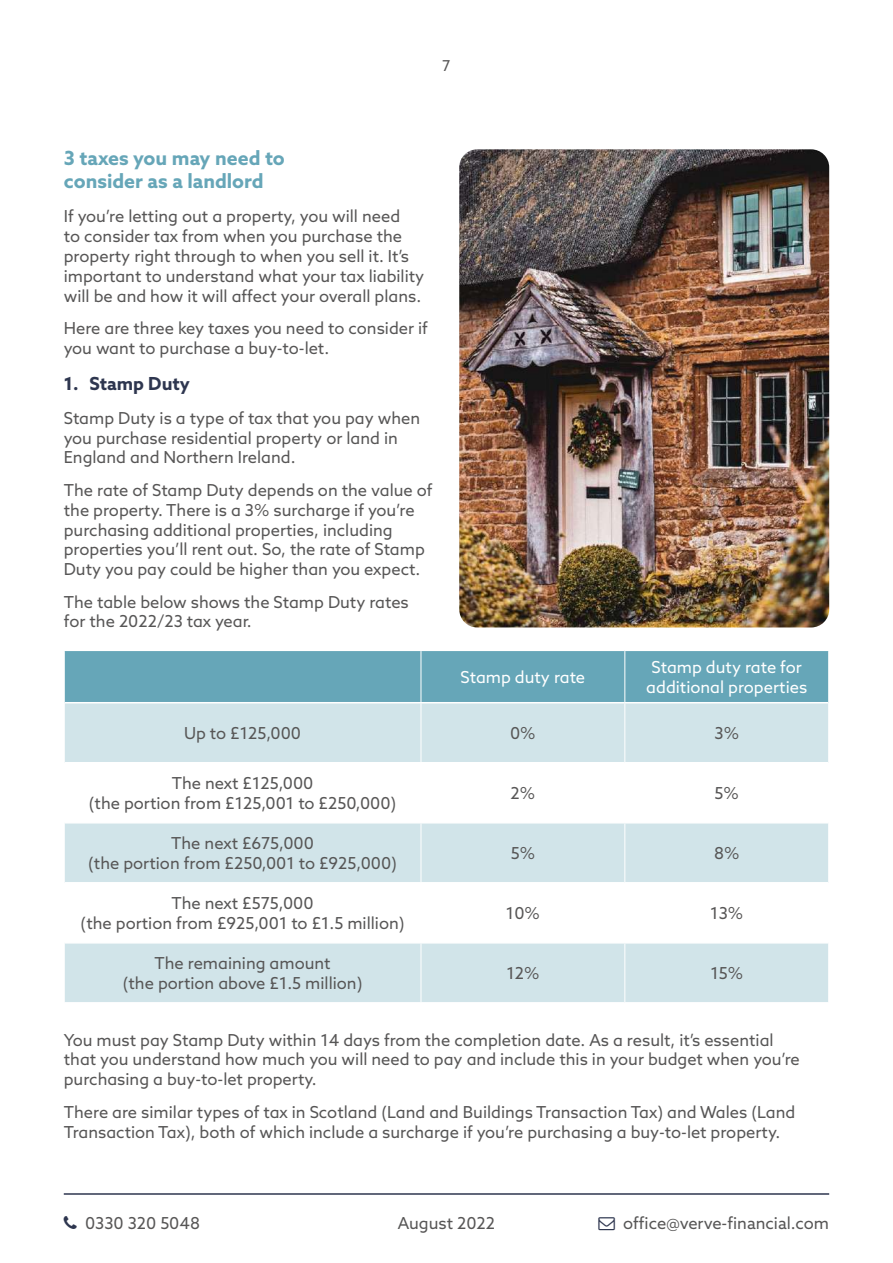
<style>
.page{position:relative;width:893px;height:1263px;background:#fff}
.page>*{position:absolute;margin:0;border:0;box-sizing:border-box;transform-origin:0 0}
.t1{font:700 19.5px/23.4px "Azo Sans";color:#66a6b8}
.t2{font:700 18px "Azo Sans";color:#2e364f}
.t3{font:16.5px/19.8px "Azo Sans";color:#575656}
.t4{font:16.5px/19.8px "Azo Sans";color:#fff;text-align:center}
.t5{font:15px "Azo Sans";color:#575656}
</style>
<div class="page">
<hr style="left:64px;top:1193px;width:765px;height:2px;background:#2e364f">
<div style="left:65px;top:651px;width:763px;height:51px;background:#66a6b8"></div>
<svg style="left:65px;top:703px;width:763px;height:299px;fill:#d1e4e9"></svg>
<hr style="left:65px;top:762px;width:356px;height:1px;background:#fff">
<hr style="left:421px;top:762px;width:204px;height:1px;background:#fff">
<hr style="left:625px;top:762px;width:203px;height:1px;background:#fff">
<hr style="left:65px;top:822px;width:356px;height:1px;background:#fff">
<hr style="left:421px;top:822px;width:204px;height:1px;background:#fff">
<hr style="left:625px;top:822px;width:203px;height:1px;background:#fff">
<hr style="left:65px;top:882px;width:356px;height:1px;background:#fff">
<hr style="left:421px;top:882px;width:204px;height:1px;background:#fff">
<hr style="left:625px;top:882px;width:203px;height:1px;background:#fff">
<hr style="left:65px;top:942px;width:356px;height:1px;background:#fff">
<hr style="left:421px;top:942px;width:204px;height:1px;background:#fff">
<hr style="left:625px;top:942px;width:203px;height:1px;background:#fff">
<hr style="left:420px;top:651px;width:1px;height:51px;background:#fff">
<hr style="left:624px;top:651px;width:1px;height:51px;background:#fff">
<hr style="left:420px;top:703px;width:1px;height:59px;background:#fff">
<hr style="left:624px;top:703px;width:1px;height:59px;background:#fff">
<hr style="left:420px;top:763px;width:1px;height:59px;background:#fff">
<hr style="left:624px;top:763px;width:1px;height:59px;background:#fff">
<hr style="left:420px;top:823px;width:1px;height:59px;background:#fff">
<hr style="left:624px;top:823px;width:1px;height:59px;background:#fff">
<hr style="left:420px;top:883px;width:1px;height:59px;background:#fff">
<hr style="left:624px;top:883px;width:1px;height:59px;background:#fff">
<hr style="left:420px;top:943px;width:1px;height:59px;background:#fff">
<hr style="left:624px;top:943px;width:1px;height:59px;background:#fff">
<img style="left:459px;top:149px;width:370px;height:478px">
<p class="t5" style="left:442px;top:60px;width:10px">7</p>
<p class="t1" style="left:64px;top:148px;width:223px">3 taxes you may need to consider as a landlord</p>
<p class="t3" style="left:64px;top:208px;width:362px">If you’re letting out a property, you will need<br>to consider tax from when you purchase the property right through to when you sell it. It’s important to understand what your tax liability will be and how it will affect your overall plans.</p>
<p class="t3" style="left:64px;top:320px;width:366px">Here are three key taxes you need to consider if you want to purchase a buy-to-let.</p>
<p class="t2" style="left:64px;top:376px;width:128px">1. Stamp Duty</p>
<p class="t3" style="left:64px;top:409px;width:358px">Stamp Duty is a type of tax that you pay when you purchase residential property or land in<br>England and Northern Ireland.</p>
<p class="t3" style="left:64px;top:481px;width:370px">The rate of Stamp Duty depends on the value of the property. There is a 3% surcharge if you’re purchasing additional properties, including properties you’ll rent out. So, the rate of Stamp Duty you pay could be higher than you expect.</p>
<p class="t3" style="left:64px;top:593px;width:346px">The table below shows the Stamp Duty rates for the 2022/23 tax year.</p>
<p class="t4" style="left:461px;top:669px;width:126px">Stamp duty rate</p>
<p class="t4" style="left:646px;top:659px;width:162px">Stamp duty rate for additional properties</p>
<p class="t3" style="left:184px;top:725px;width:119px">Up to £125,000</p>
<p class="t3" style="left:510px;top:725px;width:27px">0%</p>
<p class="t3" style="left:714px;top:725px;width:26px">3%</p>
<p class="t3" style="left:89px;top:775px;width:309px;text-align:center">The next £125,000<br>(the portion from £125,001 to £250,000)</p>
<p class="t3" style="left:511px;top:785px;width:26px">2%</p>
<p class="t3" style="left:715px;top:785px;width:26px">5%</p>
<p class="t3" style="left:88px;top:835px;width:310px;text-align:center">The next £675,000<br>(the portion from £250,001 to £925,000)</p>
<p class="t3" style="left:511px;top:845px;width:26px">5%</p>
<p class="t3" style="left:714px;top:845px;width:27px">8%</p>
<p class="t3" style="left:81px;top:895px;width:325px;text-align:center">The next £575,000<br>(the portion from £925,001 to £1.5 million)</p>
<p class="t3" style="left:506px;top:905px;width:35px">10%</p>
<p class="t3" style="left:710px;top:905px;width:34px">13%</p>
<p class="t3" style="left:123px;top:955px;width:241px;text-align:center">The remaining amount<br>(the portion above £1.5 million)</p>
<p class="t3" style="left:506px;top:965px;width:35px">12%</p>
<p class="t3" style="left:710px;top:965px;width:34px">15%</p>
<p class="t3" style="left:64px;top:1031px;width:738px">You must pay Stamp Duty within 14 days from the completion date. As a result, it’s essential that you understand how much you will need to pay and include this in your budget when you’re purchasing a buy-to-let property.</p>
<p class="t3" style="left:64px;top:1103px;width:733px">There are similar types of tax in Scotland (Land and Buildings Transaction Tax) and Wales (Land<br>Transaction Tax), both of which include a surcharge if you’re purchasing a buy-to-let property.</p>
<p class="t3" style="left:85px;top:1214px;width:117px">0330 320 5048</p>
<p class="t3" style="left:623px;top:1214px;width:207px">office@verve-financial.com</p>
<p class="t3" style="left:398px;top:1215px;width:99px">August 2022</p>
</div>
